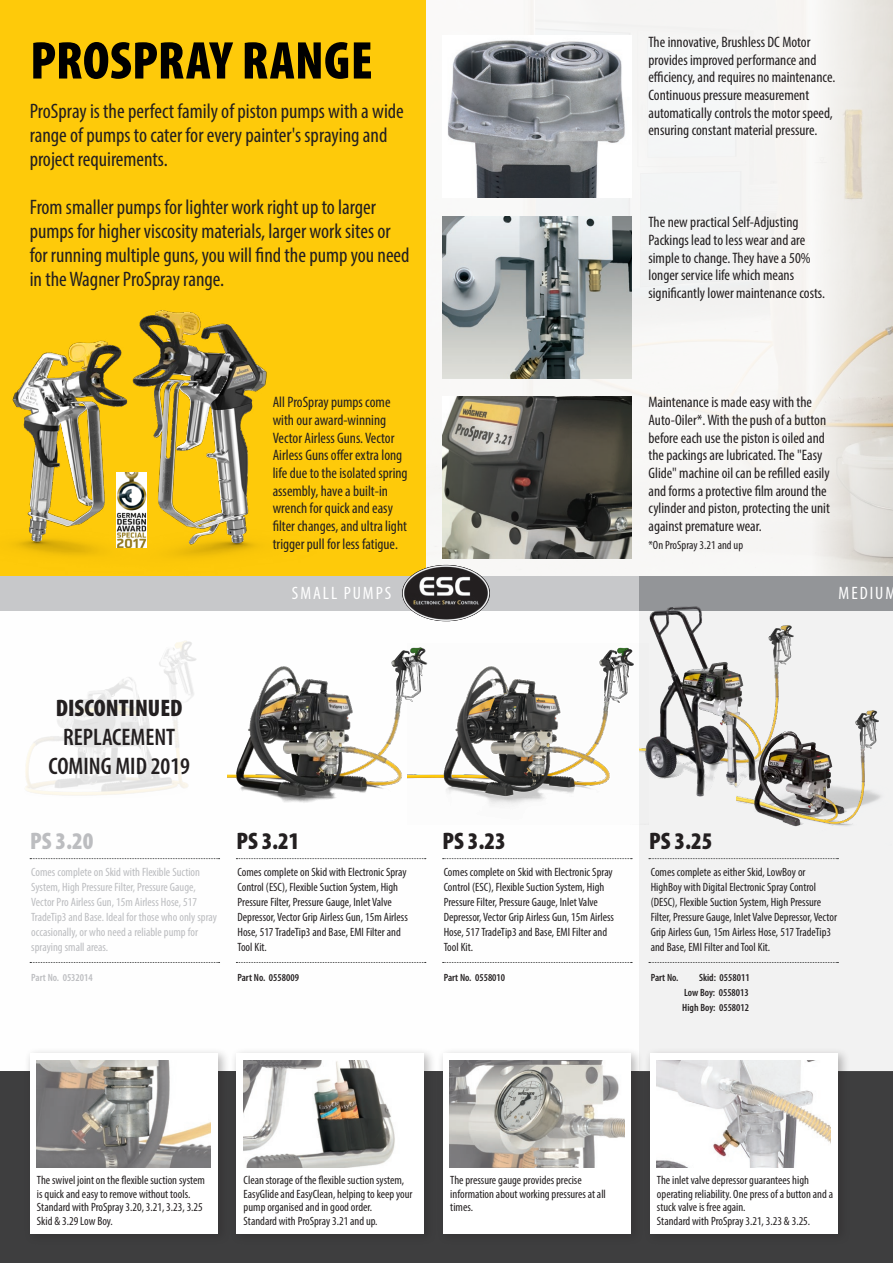
<style>
.page{position:relative;width:893px;height:1263px;background:#fff}
.page>*{position:absolute;margin:0;border:0;box-sizing:border-box;transform-origin:0 0}
.Überschrift_26{font:900 condensed 53.55px "Myriad Pro";letter-spacing:.005em;color:#000}
.t1{font:600 condensed 24px/28.8px "Myriad Pro";color:#231f20;text-align:center}
.t2{font:900 condensed 24px "Myriad Pro";color:#231f20}
.t3{font:900 condensed 24px "Myriad Pro";color:#bcbdc0}
.t4{font:condensed 21px/24px "Myriad Pro";color:#231f20}
.t5{font:condensed 18px "Myriad Pro";letter-spacing:.11em;color:#fff}
.t6{font:condensed 15.15px/17.7px "Myriad Pro";color:#231f20}
.t7{font:condensed 12px/15px "Myriad Pro";color:#231f20}
.t8{font:condensed 12px/15px "Myriad Pro";color:#bcbdc0}
.t9{font:600 condensed 10.5px/15px "Myriad Pro";color:#231f20}
.t10{font:600 condensed 10.5px "Myriad Pro";color:#bcbdc0}
.s1{font-weight:900}
</style>
<div class="page">
<svg style="left:426px;top:0;width:467px;height:576px;fill:#f5f4f3"></svg>
<div style="left:0;top:0;width:426px;height:576px;background:#feca0a"></div>
<div style="left:0;top:1071px;width:893px;height:192px;background:#3e3e3f"></div>
<img style="left:442px;top:216px;width:189px;height:162px">
<img style="left:442px;top:36px;width:189px;height:162px">
<div style="left:640px;top:610px;width:253px;height:461px;background:#f2f2f2"></div>
<img style="left:25px;top:641px;width:172px;height:155px">
<div style="left:0;top:576px;width:640px;height:34px;background:#c7c8ca"></div>
<div style="left:640px;top:576px;width:253px;height:34px;background:#939598"></div>
<svg style="left:30px;top:858px;width:190px;height:1px"></svg>
<svg style="left:30px;top:962px;width:190px;height:1px"></svg>
<svg style="left:236px;top:858px;width:190px;height:1px"></svg>
<svg style="left:236px;top:962px;width:190px;height:1px"></svg>
<svg style="left:443px;top:858px;width:189px;height:1px"></svg>
<svg style="left:443px;top:962px;width:189px;height:1px"></svg>
<svg style="left:649px;top:858px;width:189px;height:1px"></svg>
<svg style="left:649px;top:962px;width:189px;height:1px"></svg>
<div style="left:230px;top:1047px;width:207px;height:199px;background:#231f20;opacity:.3"></div>
<div style="left:236px;top:1053px;width:188px;height:180px;background:#fff"></div>
<img style="left:243px;top:1061px;width:152px;height:106px">
<div style="left:437px;top:1047px;width:206px;height:199px;background:#231f20;opacity:.3"></div>
<div style="left:443px;top:1053px;width:188px;height:180px;background:#fff"></div>
<img style="left:450px;top:1061px;width:174px;height:106px">
<div style="left:644px;top:1047px;width:206px;height:199px;background:#231f20;opacity:.3"></div>
<div style="left:650px;top:1053px;width:188px;height:180px;background:#fff"></div>
<img style="left:657px;top:1061px;width:174px;height:106px">
<img style="left:402px;top:565px;width:91px;height:56px">
<div style="left:434px;top:607px;width:25px;height:9px;background:#231f20"></div>
<img style="left:12px;top:310px;width:255px;height:247px">
<img style="left:640px;top:606px;width:160px;height:191px">
<img style="left:736px;top:706px;width:145px;height:121px">
<img style="left:441px;top:644px;width:207px;height:180px">
<img style="left:227px;top:647px;width:214px;height:156px">
<div style="left:24px;top:1047px;width:206px;height:199px;background:#231f20;opacity:.3"></div>
<div style="left:30px;top:1053px;width:188px;height:180px;background:#fff"></div>
<img style="left:37px;top:1061px;width:174px;height:106px">
<img style="left:442px;top:396px;width:189px;height:162px">
<p class="Überschrift_26" style="left:30px;top:31px;width:344px">PROSPRAY RANGE</p>
<p class="t4" style="left:30px;top:99px;width:376px">ProSpray is the perfect family of piston pumps with a wide range of pumps to cater for every painter's spraying and project requirements.</p>
<p class="t4" style="left:30px;top:195px;width:381px">From smaller pumps for lighter work right up to larger pumps for higher viscosity materials, larger work sites or for running multiple guns, you will find the pump you need in the Wagner ProSpray range.</p>
<p class="t6" style="left:273px;top:393px;width:136px">All ProSpray pumps come with our award-winning<br>Vector Airless Guns. Vector<br>Airless Guns offer extra long life due to the isolated spring assembly, have a built-in wrench for quick and easy filter changes, and ultra light trigger pull for less fatigue.</p>
<p class="t6" style="left:648px;top:33px;width:188px">The innovative, Brushless DC Motor provides improved performance and efficiency, and requires no maintenance.<br>Continuous pressure measurement automatically controls the motor speed, ensuring constant material pressure.</p>
<p class="t6" style="left:648px;top:213px;width:178px">The new practical Self-Adjusting Packings lead to less wear and are simple to change. They have a 50% longer service life which means significantly lower maintenance costs.</p>
<p class="t6" style="left:648px;top:393px;width:183px">Maintenance is made easy with the Auto-Oiler*. With the push of a button before each use the piston is oiled and the packings are lubricated. The "Easy Glide" machine oil can be refilled easily and forms a protective film around the cylinder and piston, protecting the unit against premature wear.</p>
<p class="t7" style="left:648px;top:537px;width:96px">*On ProSpray 3.21 and up</p>
<p class="t1" style="left:48px;top:693px;width:143px"><span class="s1">DISCONTINUED<br></span>REPLACEMENT<br>COMING MID 2019</p>
<p class="t5" style="left:292px;top:582px;width:101px">SMALL PUMPS</p>
<p class="t5" style="left:839px;top:582px;width:59px">MEDIUM</p>
<p class="t3" style="left:30px;top:827px;width:65px">PS 3.20</p>
<p class="t2" style="left:236px;top:827px;width:65px">PS 3.21</p>
<p class="t2" style="left:443px;top:827px;width:65px">PS 3.23</p>
<p class="t8" style="left:31px;top:865px;width:187px">Comes complete on Skid with Flexible Suction System, High Pressure Filter, Pressure Gauge, Vector Pro Airless Gun, 15m Airless Hose, 517<br>TradeTip3 and Base. Ideal for those who only spray occasionally, or who need a reliable pump for spraying small areas.</p>
<p class="t10" style="left:31px;top:971px;width:63px">Part No. 0532014</p>
<p class="t7" style="left:237px;top:865px;width:172px">Comes complete on Skid with Electronic Spray Control (ESC), Flexible Suction System, High Pressure Filter, Pressure Gauge, Inlet Valve Depressor, Vector Grip Airless Gun, 15m Airless Hose, 517 TradeTip3 and Base, EMI Filter and Tool Kit.</p>
<p class="t9" style="left:237px;top:970px;width:63px">Part No. 0558009</p>
<p class="t7" style="left:444px;top:865px;width:172px">Comes complete on Skid with Electronic Spray Control (ESC), Flexible Suction System, High Pressure Filter, Pressure Gauge, Inlet Valve Depressor, Vector Grip Airless Gun, 15m Airless Hose, 517 TradeTip3 and Base, EMI Filter and Tool Kit.</p>
<p class="t9" style="left:444px;top:970px;width:63px">Part No. 0558010</p>
<p class="t2" style="left:649px;top:827px;width:65px">PS 3.25</p>
<p class="t7" style="left:651px;top:865px;width:188px">Comes complete as either Skid, LowBoy or HighBoy with Digital Electronic Spray Control (DESC), Flexible Suction System, High Pressure Filter, Pressure Gauge, Inlet Valve Depressor, Vector Grip Airless Gun, 15m Airless Hose, 517 TradeTip3 and Base, EMI Filter and Tool Kit.</p>
<p class="t9" style="left:651px;top:970px;width:29px">Part No.</p>
<p class="t9" style="left:699px;top:970px;width:52px">Skid: 0558011</p>
<p class="t9" style="left:682px;top:985px;width:68px">Low Boy: 0558013<br>High Boy: 0558012</p>
<p class="t7" style="left:37px;top:1173px;width:169px;line-height:13.5px">The swivel joint on the flexible suction system is quick and easy to remove without tools.</p>
<p class="t7" style="left:37px;top:1200px;width:167px;line-height:13.5px">Standard with ProSpray 3.20, 3.21, 3.23, 3.25<br>Skid &amp; 3.29 Low Boy.</p>
<p class="t7" style="left:244px;top:1173px;width:170px;line-height:13.5px">Clean storage of the flexible suction system,<br>EasyGlide and EasyClean, helping to keep your pump organised and in good order.</p>
<p class="t7" style="left:244px;top:1213px;width:135px">Standard with ProSpray 3.21 and up.</p>
<p class="t7" style="left:450px;top:1173px;width:133px">The pressure gauge provides precise</p>
<p class="t7" style="left:450px;top:1187px;width:157px;line-height:13.5px">information about working pressures at all times.</p>
<p class="t7" style="left:657px;top:1173px;width:178px;line-height:13.5px">The inlet valve depressor guarantees high operating reliability. One press of a button and a stuck valve is free again.<br>Standard with ProSpray 3.21, 3.23 &amp; 3.25.</p>
</div>
